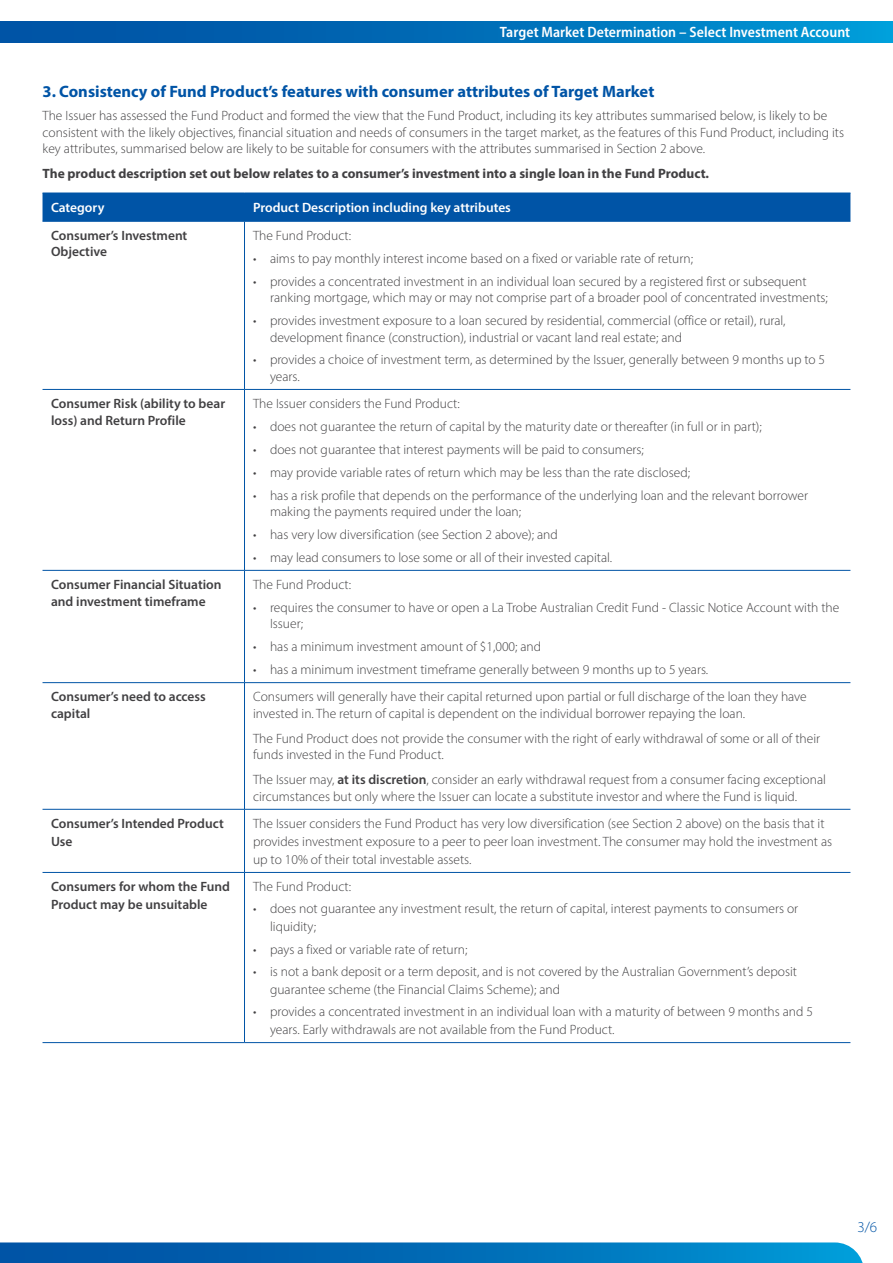
<style>
.page{position:relative;width:893px;height:1263px;background:#fff}
.page>*{position:absolute;margin:0;border:0;box-sizing:border-box;transform-origin:0 0}
.t1{font:700 16.5px "Myriad Pro";color:#0054a6}
.t2{font:600 semi-condensed 15px "Myriad Pro";letter-spacing:.005em;color:#fff}
.t3{font:300 15px "Myriad Pro";color:#0054a6}
.t4{font:300 13.5px/16.5px "Myriad Pro";color:#414042}
.t5{font:600 13.5px/16.5px "Myriad Pro";color:#414042}
.t6{font:700 13.5px "Myriad Pro";color:#414042}
.t7{font:600 13.5px "Myriad Pro";color:#fff}
.s1{font-weight:600}
</style>
<div class="page">
<div style="left:0;top:21px;width:893px;height:22px;background:linear-gradient(to right,#004a9e,#0096d4)"></div>
<svg style="left:0;top:1242px;width:863px;height:21px;background:#0873ba"></svg>
<div style="left:43px;top:193px;width:807px;height:28px;background:#0054a6"></div>
<hr style="left:43px;top:221px;width:201px;height:1px;background:#0054a6">
<hr style="left:244px;top:221px;width:606px;height:1px;background:#0054a6">
<hr style="left:244px;top:221px;width:1px;height:168px;background:#0054a6">
<hr style="left:43px;top:389px;width:201px;height:1px;background:#0054a6">
<hr style="left:244px;top:389px;width:606px;height:1px;background:#0054a6">
<hr style="left:244px;top:390px;width:1px;height:180px;background:#0054a6">
<hr style="left:43px;top:570px;width:201px;height:1px;background:#0054a6">
<hr style="left:244px;top:570px;width:606px;height:1px;background:#0054a6">
<hr style="left:244px;top:570px;width:1px;height:112px;background:#0054a6">
<hr style="left:43px;top:682px;width:201px;height:1px;background:#0054a6">
<hr style="left:244px;top:682px;width:606px;height:1px;background:#0054a6">
<hr style="left:244px;top:683px;width:1px;height:126px;background:#0054a6">
<hr style="left:43px;top:809px;width:201px;height:1px;background:#0054a6">
<hr style="left:244px;top:809px;width:606px;height:1px;background:#0054a6">
<hr style="left:244px;top:809px;width:1px;height:63px;background:#0054a6">
<hr style="left:43px;top:872px;width:201px;height:1px;background:#0054a6">
<hr style="left:244px;top:872px;width:606px;height:1px;background:#0054a6">
<hr style="left:244px;top:873px;width:1px;height:169px;background:#0054a6">
<hr style="left:43px;top:1042px;width:201px;height:1px;background:#0054a6">
<hr style="left:244px;top:1042px;width:606px;height:1px;background:#0054a6">
<p class="t2" style="left:500px;top:23px;width:352px">Target Market Determination – Select Investment Account</p>
<p class="t1" style="left:43px;top:81px;width:613px">3. Consistency of Fund Product’s features with consumer attributes of Target Market</p>
<p class="t4" style="left:43px;top:107px;width:803px">The Issuer has assessed the Fund Product and formed the view that the Fund Product, including its key attributes summarised below, is likely to be consistent with the likely objectives, financial situation and needs of consumers in the target market, as the features of this Fund Product, including its key attributes, summarised below are likely to be suitable for consumers with the attributes summarised in Section 2 above.</p>
<p class="t6" style="left:43px;top:165px;width:668px">The product description set out below relates to a consumer’s investment into a single loan in the Fund Product.</p>
<p class="t7" style="left:51px;top:198px;width:55px">Category</p>
<p class="t7" style="left:253px;top:198px;width:259px">Product Description including key attributes</p>
<p class="t5" style="left:51px;top:227px;width:138px">Consumer’s Investment<br>Objective</p>
<p class="t4" style="left:253px;top:227px;width:100px">The Fund Product:</p>
<p class="t4" style="left:253px;top:250px;width:442px">• aims to pay monthly interest income based on a fixed or variable rate of return;</p>
<p class="t4" style="left:270px;top:273px;width:559px;text-indent:-17px">• provides a concentrated investment in an individual loan secured by a registered first or subsequent ranking mortgage, which may or may not comprise part of a broader pool of concentrated investments;</p>
<p class="t4" style="left:270px;top:312px;width:517px;text-indent:-17px">• provides investment exposure to a loan secured by residential, commercial (office or retail), rural, development finance (construction), industrial or vacant land real estate; and</p>
<p class="t4" style="left:270px;top:352px;width:557px;text-indent:-17px">• provides a choice of investment term, as determined by the Issuer, generally between 9 months up to 5 years.</p>
<p class="t5" style="left:51px;top:395px;width:176px">Consumer Risk (ability to bear loss) and Return Profile</p>
<p class="t4" style="left:253px;top:395px;width:208px">The Issuer considers the Fund Product:</p>
<p class="t4" style="left:253px;top:418px;width:510px">• does not guarantee the return of capital by the maturity date or thereafter (in full or in part);</p>
<p class="t4" style="left:253px;top:441px;width:392px">• does not guarantee that interest payments will be paid to consumers;</p>
<p class="t4" style="left:253px;top:464px;width:438px">• may provide variable rates of return which may be less than the rate disclosed;</p>
<p class="t4" style="left:270px;top:487px;width:539px;text-indent:-17px">• has a risk profile that depends on the performance of the underlying loan and the relevant borrower making the payments required under the loan;</p>
<p class="t4" style="left:253px;top:526px;width:306px">• has very low diversification (see Section 2 above); and</p>
<p class="t4" style="left:253px;top:549px;width:361px">• may lead consumers to lose some or all of their invested capital.</p>
<p class="t5" style="left:51px;top:576px;width:172px">Consumer Financial Situation and investment timeframe</p>
<p class="t4" style="left:253px;top:576px;width:100px">The Fund Product:</p>
<p class="t4" style="left:270px;top:599px;width:571px;text-indent:-17px">• requires the consumer to have or open a La Trobe Australian Credit Fund - Classic Notice Account with the<br>Issuer;</p>
<p class="t4" style="left:253px;top:638px;width:290px">• has a minimum investment amount of $1,000; and</p>
<p class="t4" style="left:253px;top:661px;width:457px">• has a minimum investment timeframe generally between 9 months up to 5 years.</p>
<p class="t5" style="left:51px;top:688px;width:156px">Consumer’s need to access capital</p>
<p class="t4" style="left:253px;top:688px;width:555px">Consumers will generally have their capital returned upon partial or full discharge of the loan they have invested in. The return of capital is dependent on the individual borrower repaying the loan.</p>
<p class="t4" style="left:253px;top:730px;width:569px">The Fund Product does not provide the consumer with the right of early withdrawal of some or all of their funds invested in the Fund Product.</p>
<p class="t4" style="left:253px;top:771px;width:574px">The Issuer may, <span class="s1">at its discretion</span>, consider an early withdrawal request from a consumer facing exceptional circumstances but only where the Issuer can locate a substitute investor and where the Fund is liquid.</p>
<p class="t5" style="left:51px;top:814px;width:174px;line-height:18px">Consumer’s Intended Product<br>Use</p>
<p class="t4" style="left:253px;top:814px;width:581px;line-height:18px">The Issuer considers the Fund Product has very low diversification (see Section 2 above) on the basis that it provides investment exposure to a peer to peer loan investment. The consumer may hold the investment as up to 10% of their total investable assets.</p>
<p class="t5" style="left:51px;top:877px;width:180px;line-height:18px">Consumers for whom the Fund<br>Product may be unsuitable</p>
<p class="t4" style="left:253px;top:878px;width:100px">The Fund Product:</p>
<p class="t4" style="left:270px;top:900px;width:530px;line-height:18px;text-indent:-17px">• does not guarantee any investment result, the return of capital, interest payments to consumers or liquidity;</p>
<p class="t4" style="left:253px;top:941px;width:216px">• pays a fixed or variable rate of return;</p>
<p class="t4" style="left:270px;top:962px;width:529px;line-height:18px;text-indent:-17px">• is not a bank deposit or a term deposit, and is not covered by the Australian Government’s deposit guarantee scheme (the Financial Claims Scheme); and</p>
<p class="t4" style="left:270px;top:1002px;width:544px;line-height:18px;text-indent:-17px">• provides a concentrated investment in an individual loan with a maturity of between 9 months and 5 years. Early withdrawals are not available from the Fund Product.</p>
<p class="t3" style="left:857px;top:1218px;width:21px">3/6</p>
</div>
